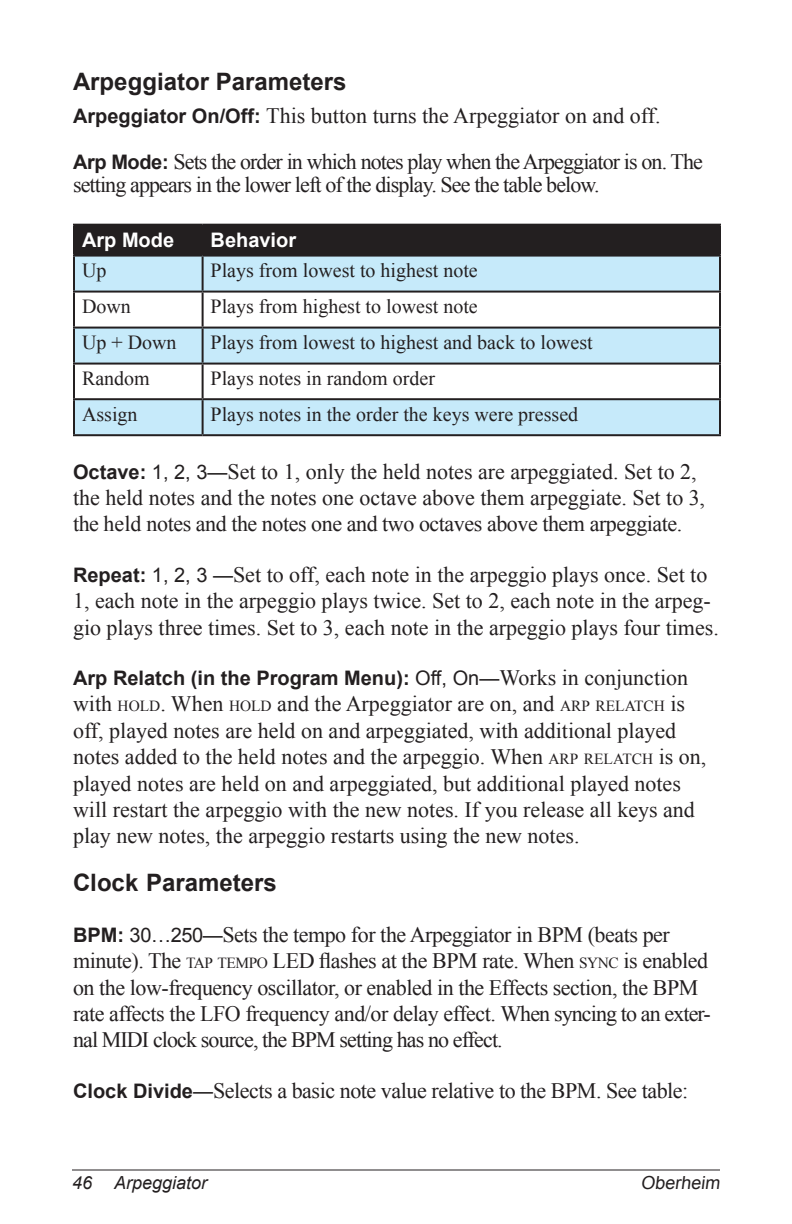
<style>
.page{position:relative;width:792px;height:1224px;background:#fff}
.page>*{position:absolute;margin:0;border:0;box-sizing:border-box;transform-origin:0 0}
.t1{font:700 24px "Arial";color:#231f20}
.t2{font:22px/26.4px "Times New Roman";color:#231f20}
.t3{font:22px/26.4px "Times New Roman";letter-spacing:-.02em;color:#231f20}
.t4{font:22px/46.4px "Times New Roman";letter-spacing:-.04em;color:#231f20}
.t5{font:20px "Times New Roman";color:#231f20}
.t6{font:700 20px "Arial";color:#231f20}
.t7{font:700 20px "Arial";color:#fff}
.t8{font:italic 18px "Arial";color:#231f20}
.t9{font:18px "Arial";color:#231f20}
.s1{font-family:"Arial";font-weight:700;font-size:20px}
.s2{font-family:"Arial";font-size:20px}
.s3{font-weight:400}
.s4{font-family:"Times New Roman";font-weight:400;font-size:22px}
.s5{font-size:15.4px}
</style>
<div class="page">
<hr style="left:72px;top:1170px;width:648px;height:1px;background:#231f20">
<div style="left:75px;top:226px;width:644px;height:29px;background:#231f20"></div>
<svg style="left:75px;top:257px;width:644px;height:177px;fill:#c6eafa"></svg>
<hr style="left:73px;top:224px;width:130px;height:2px;background:#231f20">
<hr style="left:73px;top:226px;width:2px;height:29px;background:#231f20">
<hr style="left:203px;top:224px;width:518px;height:2px;background:#231f20">
<hr style="left:202px;top:226px;width:2px;height:29px;background:#231f20">
<hr style="left:719px;top:226px;width:2px;height:29px;background:#231f20">
<hr style="left:73px;top:255px;width:130px;height:2px;background:#231f20">
<hr style="left:73px;top:257px;width:2px;height:34px;background:#231f20">
<hr style="left:203px;top:255px;width:518px;height:2px;background:#231f20">
<hr style="left:202px;top:257px;width:2px;height:34px;background:#231f20">
<hr style="left:719px;top:257px;width:2px;height:34px;background:#231f20">
<hr style="left:73px;top:291px;width:130px;height:2px;background:#231f20">
<hr style="left:73px;top:293px;width:2px;height:34px;background:#231f20">
<hr style="left:203px;top:291px;width:518px;height:2px;background:#231f20">
<hr style="left:202px;top:293px;width:2px;height:34px;background:#231f20">
<hr style="left:719px;top:293px;width:2px;height:34px;background:#231f20">
<hr style="left:73px;top:327px;width:130px;height:2px;background:#231f20">
<hr style="left:73px;top:329px;width:2px;height:34px;background:#231f20">
<hr style="left:203px;top:327px;width:518px;height:2px;background:#231f20">
<hr style="left:202px;top:329px;width:2px;height:34px;background:#231f20">
<hr style="left:719px;top:329px;width:2px;height:34px;background:#231f20">
<hr style="left:73px;top:363px;width:130px;height:2px;background:#231f20">
<hr style="left:73px;top:365px;width:2px;height:33px;background:#231f20">
<hr style="left:203px;top:363px;width:518px;height:2px;background:#231f20">
<hr style="left:202px;top:365px;width:2px;height:33px;background:#231f20">
<hr style="left:719px;top:365px;width:2px;height:33px;background:#231f20">
<hr style="left:73px;top:398px;width:130px;height:2px;background:#231f20">
<hr style="left:73px;top:400px;width:2px;height:34px;background:#231f20">
<hr style="left:203px;top:398px;width:518px;height:2px;background:#231f20">
<hr style="left:202px;top:400px;width:2px;height:34px;background:#231f20">
<hr style="left:719px;top:400px;width:2px;height:34px;background:#231f20">
<hr style="left:73px;top:434px;width:130px;height:2px;background:#231f20">
<hr style="left:203px;top:434px;width:518px;height:2px;background:#231f20">
<p class="t1" style="left:73px;top:69px;width:275px">Arpeggiator Parameters</p>
<p class="t4" style="left:73px;top:92px;width:632px"><span class="s1">Arpeggiator On/Off:</span> This button turns the Arpeggiator on and off.<br><span class="s1">Arp Mode:</span> Sets the order in which notes play when the Arpeggiator is on. The</p>
<p class="t4" style="left:73px;top:161px;width:528px">setting appears in the lower left of the display. See the table below.</p>
<p class="t7" style="left:82px;top:229px;width:94px">Arp Mode</p>
<p class="t7" style="left:211px;top:229px;width:87px">Behavior</p>
<p class="t5" style="left:82px;top:260px;width:26px">Up</p>
<p class="t5" style="left:211px;top:260px;width:269px">Plays from lowest to highest note</p>
<p class="t5" style="left:82px;top:296px;width:50px">Down</p>
<p class="t5" style="left:211px;top:296px;width:269px">Plays from highest to lowest note</p>
<p class="t5" style="left:82px;top:332px;width:96px">Up + Down</p>
<p class="t5" style="left:211px;top:332px;width:384px">Plays from lowest to highest and back to lowest</p>
<p class="t5" style="left:82px;top:368px;width:69px">Random</p>
<p class="t5" style="left:211px;top:368px;width:226px">Plays notes in random order</p>
<p class="t5" style="left:82px;top:403px;width:57px">Assign</p>
<p class="t5" style="left:211px;top:403px;width:369px">Plays notes in the order the keys were pressed</p>
<p class="t2" style="left:73px;top:458px;width:633px"><span class="s1">Octave:</span> <span class="s2">1, 2, 3—</span>Set to 1, only the held notes are arpeggiated. Set to 2, the held notes and the notes one octave above them arpeggiate. Set to 3, the held notes and the notes one and two octaves above them arpeggiate.</p>
<p class="t2" style="left:73px;top:561px;width:647px"><span class="s1">Repeat:</span> <span class="s2">1, 2, 3 —</span>Set to off, each note in the arpeggio plays once. Set to<br>1, each note in the arpeggio plays twice. Set to 2, each note in the arpeg&shy;gio plays three times. Set to 3, each note in the arpeggio plays four times.</p>
<p class="t6" style="left:73px;top:667px;width:617px">Arp Relatch (in the Program Menu): <span class="s3">Off, On—</span><span class="s4">Works in conjunction</span></p>
<p class="t2" style="left:73px;top:691px;width:635px">with <span class="s5">HOLD</span>. When <span class="s5">HOLD</span> and the Arpeggiator are on, and <span class="s5">ARP RELATCH</span> is off, played notes are held on and arpeggiated, with additional played notes added to the held notes and the arpeggio. When <span class="s5">ARP RELATCH</span> is on, played notes are held on and arpeggiated, but additional played notes will restart the arpeggio with the new notes. If you release all keys and play new notes, the arpeggio restarts using the new notes.</p>
<p class="t1" style="left:73px;top:870px;width:205px">Clock Parameters</p>
<p class="t3" style="left:73px;top:921px;width:639px"><span class="s1">BPM:</span> <span class="s2">30…250—</span>Sets the tempo for the Arpeggiator in BPM (beats per minute). The <span class="s5">TAP TEMPO</span> LED flashes at the BPM rate. When <span class="s5">SYNC</span> is enabled on the low-frequency oscillator, or enabled in the Effects section, the BPM rate affects the LFO frequency and/or delay effect. When syncing to an exter&shy;nal MIDI clock source, the BPM setting has no effect.</p>
<p class="t3" style="left:73px;top:1077px;width:617px"><span class="s1">Clock Divide</span><span class="s2">—</span>Selects a basic note value relative to the BPM. See table:</p>
<p class="t8" style="left:72px;top:1173px;width:137px">46 Arpeggiator</p>
<p class="t9" style="left:641px;top:1173px;width:83px">Oberheim</p>
</div>
